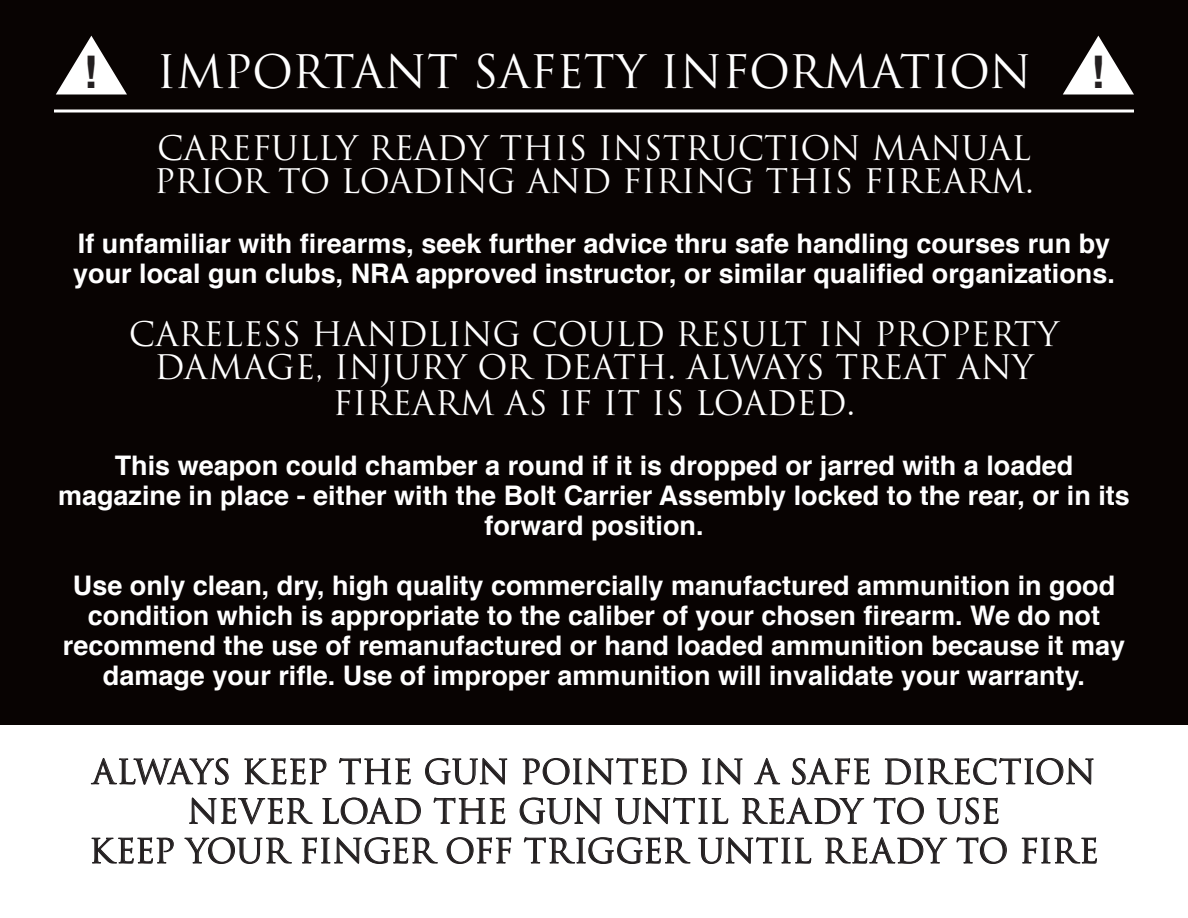
<style>
.page{position:relative;width:1188px;height:918px;background:#fff}
.page>*{position:absolute;margin:0;border:0;box-sizing:border-box;transform-origin:0 0}
.t1{font:45px "Trajan Pro";color:#fff}
.t2{font:700 45px "Helvetica";color:#231f20}
.t3{font:33px/33px "Trajan Pro";color:#fff}
.t4{font:33px/39.6px "Trajan Pro";letter-spacing:-.015em;color:#231f20;text-align:center}
.t5{font:700 27px/30px "Helvetica";color:#fff;text-align:center}
</style>
<div class="page">
<div style="left:0;top:0;width:1188px;height:724px;background:#080302"></div>
<svg style="left:1063px;top:36px;width:71px;height:58px"></svg>
<hr style="left:54px;top:110px;width:1080px;height:2px;background:#fff">
<svg style="left:56px;top:36px;width:71px;height:58px"></svg>
<svg style="left:91px;top:758px;width:421px;height:106px"></svg>
<svg style="left:519px;top:758px;width:578px;height:106px"></svg>
<h1 class="t2" style="left:83px;top:36px;width:16px">!</h1>
<h1 class="t1" style="left:156px;top:43px;width:877px">IMPORTANT SAFETY INFORMATION</h1>
<h1 class="t2" style="left:1090px;top:36px;width:16px">!</h1>
<p class="t3" style="left:154px;top:131px;width:881px">CAREFULLY READY THIS INSTRUCTION MANUAL<br>PRIOR TO LOADING AND FIRING THIS FIREARM.</p>
<p class="t5" style="left:73px;top:229px;width:1043px;text-align:left">If unfamiliar with firearms, seek further advice thru safe handling courses run by your local gun clubs, NRA approved instructor, or similar qualified organizations.</p>
<p class="t3" style="left:129px;top:317px;width:932px;text-align:center">CARELESS HANDLING COULD RESULT IN PROPERTY<br>DAMAGE, INJURY OR DEATH. ALWAYS TREAT ANY</p>
<p class="t3" style="left:333px;top:386px;width:524px">FIREARM AS IF IT IS LOADED.</p>
<p class="t5" style="left:58px;top:451px;width:1073px">This weapon could chamber a round if it is dropped or jarred with a loaded magazine in place - either with the Bolt Carrier Assembly locked to the rear, or in its forward position.</p>
<p class="t5" style="left:63px;top:571px;width:1064px">Use only clean, dry, high quality commercially manufactured ammunition in good condition which is appropriate to the caliber of your chosen firearm. We do not recommend the use of remanufactured or hand loaded ammunition because it may damage your rifle. Use of improper ammunition will invalidate your warranty.</p>
<p class="t4" style="left:89px;top:752px;width:1011px">ALWAYS KEEP THE GUN POINTED IN A SAFE DIRECTION<br>NEVER LOAD THE GUN UNTIL READY TO USE<br>KEEP YOUR FINGER OFF TRIGGER UNTIL READY TO FIRE</p>
</div>
